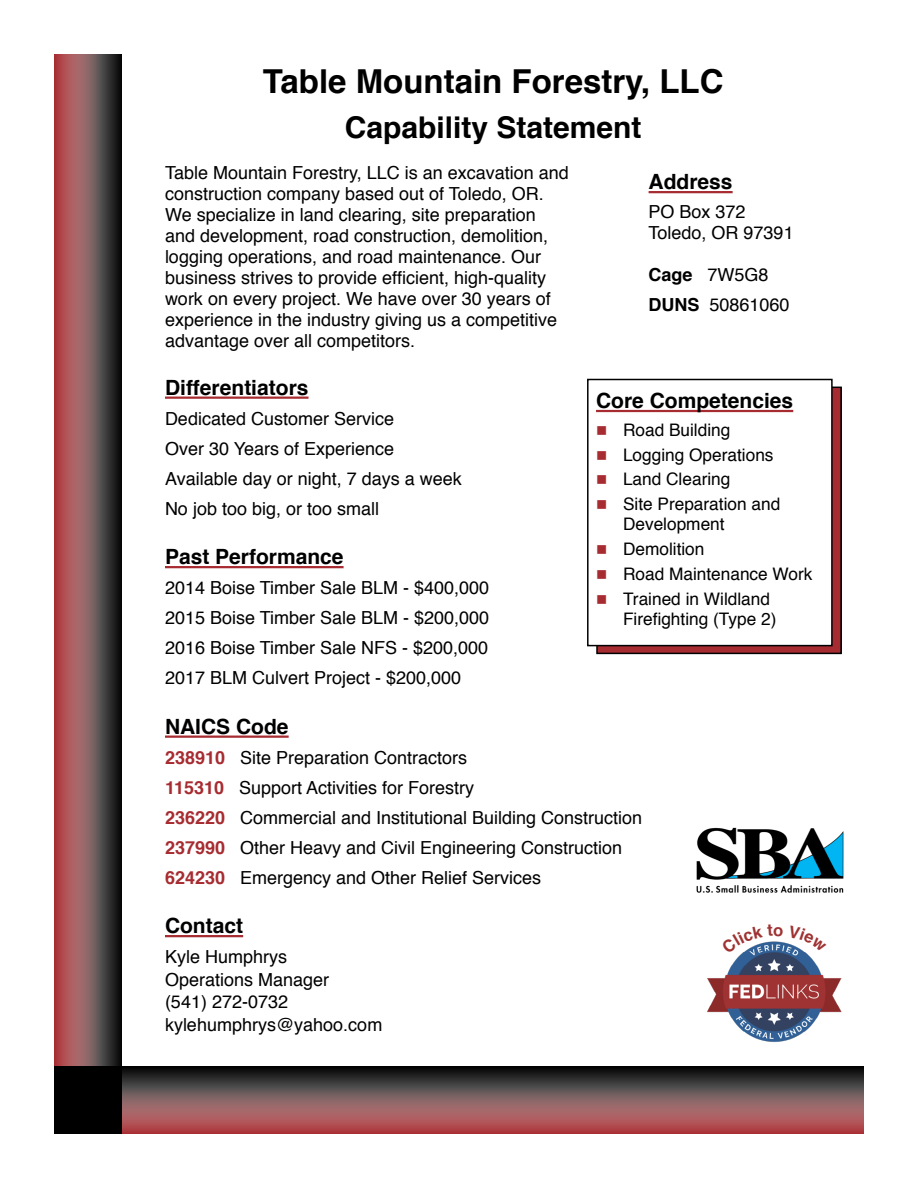
<style>
.page{position:relative;width:918px;height:1188px;background:#fff}
.page>*{position:absolute;margin:0;border:0;box-sizing:border-box;transform-origin:0 0}
.t1{font:700 33px "Helvetica";color:#000}
.t2{font:700 30px "Helvetica";color:#000}
.t3{font:700 21px "Helvetica";color:#000}
.t4{font:18px/30px "Helvetica";color:#000}
.t5{font:17.25px/24.8px "Helvetica";color:#000}
.s1{font-weight:700}
.s2{font-weight:700;color:#a72c31}
</style>
<div class="page">
<hr style="left:165px;top:397px;width:144px;height:2px;background:#a72c31">
<hr style="left:165px;top:566px;width:179px;height:2px;background:#a72c31">
<hr style="left:165px;top:736px;width:124px;height:2px;background:#a72c31">
<hr style="left:165px;top:935px;width:78px;height:2px;background:#a72c31">
<svg style="left:101px;top:54px;width:21px;height:1012px;background:#292929"></svg>
<svg style="left:54px;top:54px;width:47px;height:1012px;background:#98595b"></svg>
<svg style="left:122px;top:1066px;width:742px;height:21px;background:#252525"></svg>
<svg style="left:122px;top:1087px;width:742px;height:47px;background:#96595c"></svg>
<div style="left:597px;top:387px;width:244px;height:266px;background:#a72c31"></div>
<div style="left:596px;top:387px;width:246px;height:267px;border:2px solid #000"></div>
<div style="left:54px;top:1066px;width:68px;height:68px;background:#000"></div>
<div style="left:588px;top:380px;width:244px;height:266px;background:#fff"></div>
<hr style="left:596px;top:410px;width:197px;height:2px;background:#a72c31">
<div style="left:587px;top:379px;width:246px;height:267px;border:2px solid #000"></div>
<img style="left:696px;top:827px;width:148px;height:66px">
<hr style="left:649px;top:191px;width:84px;height:2px;background:#a72c31">
<img style="left:708px;top:953px;width:134px;height:89px">
<svg style="left:742px;top:941px;width:64px;height:12px"></svg>
<h1 class="t1" style="left:263px;top:55px;width:462px">Table Mountain Forestry, LLC</h1>
<h2 class="t2" style="left:345px;top:103px;width:298px">Capability Statement</h2>
<p class="t4" style="left:165px;top:163px;width:405px;line-height:21px">Table Mountain Forestry, LLC is an excavation and construction company based out of Toledo, OR.<br>We specialize in land clearing, site preparation and development, road construction, demolition, logging operations, and road maintenance. Our business strives to provide efficient, high-quality work on every project. We have over 30 years of experience in the industry giving us a competitive advantage over all competitors.</p>
<p class="t3" style="left:649px;top:165px;width:86px">Address</p>
<p class="t4" style="left:649px;top:201px;width:147px;line-height:21px">PO Box 372<br>Toledo, OR 97391</p>
<p class="t4" style="left:649px;top:260px;width:143px"><span class="s1">Cage</span> 7W5G8<br><span class="s1">DUNS</span> 50861060</p>
<p class="t3" style="left:165px;top:370px;width:145px">Differentiators</p>
<p class="t4" style="left:165px;top:404px;width:298px">Dedicated Customer Service<br>Over 30 Years of Experience<br>Available day or night, 7 days a week<br>No job too big, or too small</p>
<p class="t3" style="left:165px;top:540px;width:180px">Past Performance</p>
<p class="t4" style="left:165px;top:573px;width:326px;text-align:justify">2014 Boise Timber Sale BLM - $400,000<br>2015 Boise Timber Sale BLM - $200,000<br>2016 Boise Timber Sale NFS - $200,000<br>2017 BLM Culvert Project - $200,000</p>
<p class="t3" style="left:165px;top:709px;width:125px">NAICS Code</p>
<p class="t4" style="left:165px;top:743px;width:479px"><span class="s2">238910</span> Site Preparation Contractors<br><span class="s2">115310</span> Support Activities for Forestry<br><span class="s2">236220</span> Commercial and Institutional Building Construction <span class="s2">237990</span> Other Heavy and Civil Engineering Construction <span class="s2">624230</span> Emergency and Other Relief Services</p>
<p class="t3" style="left:165px;top:909px;width:80px">Contact</p>
<p class="t4" style="left:165px;top:946px;width:219px;line-height:22.5px">Kyle Humphrys<br>Operations Manager<br>(541) 272-0732 kylehumphrys@yahoo.com</p>
<p class="t3" style="left:596px;top:384px;width:199px">Core Competencies</p>
<p class="t5" style="left:623px;top:418px;width:159px">Road Building<br>Logging Operations<br>Land Clearing<br>Site Preparation and</p>
<p class="t5" style="left:623px;top:512px;width:191px">Development<br>Demolition<br>Road Maintenance Work<br>Trained in Wildland</p>
<p class="t5" style="left:623px;top:607px;width:155px">Firefighting (Type 2)</p>
</div>
